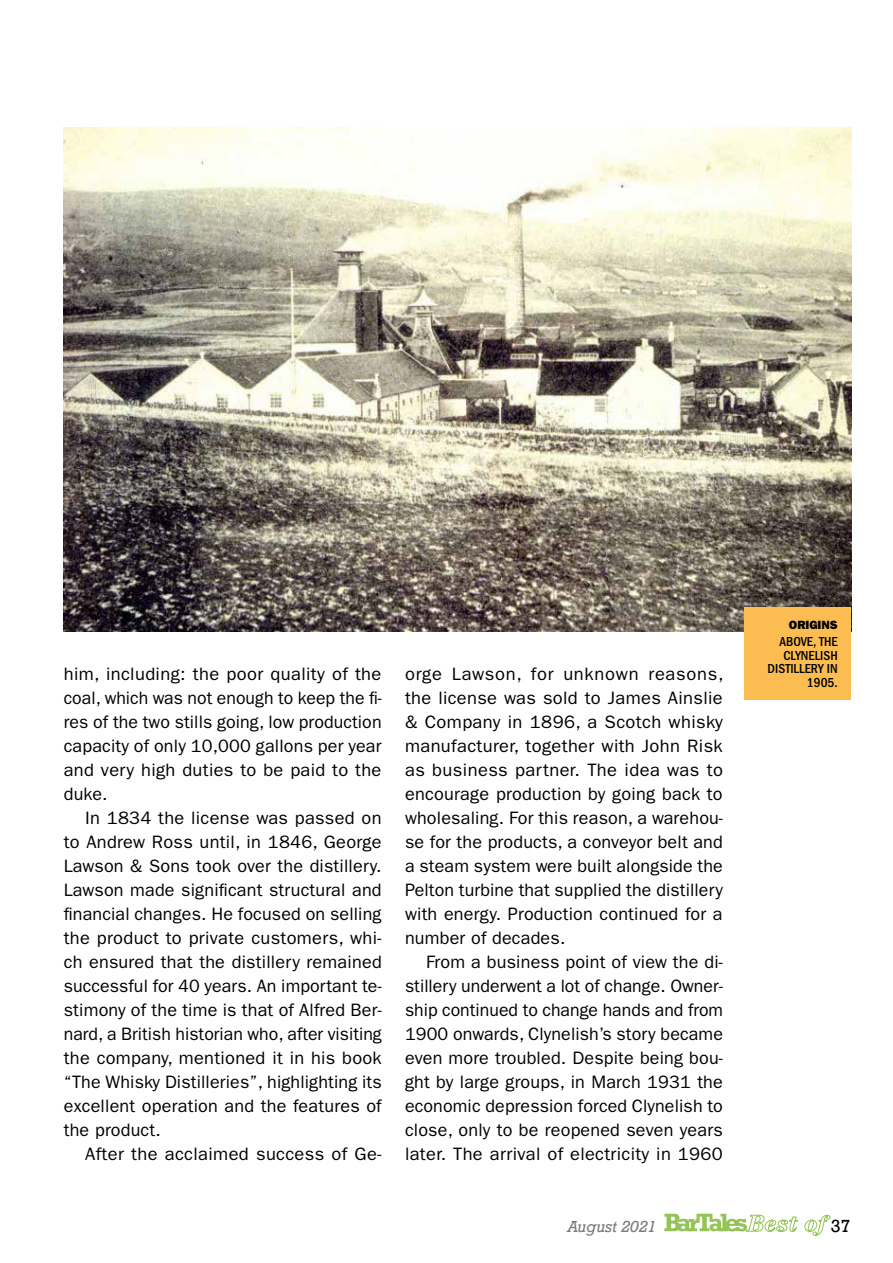
<style>
.page{position:relative;width:893px;height:1263px;background:#fff}
.page>*{position:absolute;margin:0;border:0;box-sizing:border-box;transform-origin:0 0}
.t1{font:18px/24px "ITC Franklin Gothic Std";letter-spacing:.01em;color:#000;text-align:justify}
.t2{font:18px "Rockwell";color:#000}
.t3{font:italic 15px "Rockwell";color:#7c7b7b}
.t4{font:500 condensed 13.5px/13.5px "ITC Franklin Gothic Std";color:#000;text-align:right}
.t5{font:12px "ITC Franklin Gothic Std Hvy";color:#000}
</style>
<div class="page">
<img style="left:64px;top:128px;width:787px;height:504px">
<div style="left:744px;top:608px;width:106px;height:92px;background:#fbbd51"></div>
<svg style="left:664px;top:1214px;width:166px;height:22px"></svg>
<p class="t1" style="left:64px;top:662px;width:319px">him, including: the poor quality of the coal, which was not enough to keep the fi&shy;res of the two stills going, low production capacity of only 10,000 gallons per year and very high duties to be paid to the duke.</p>
<p class="t1" style="left:64px;top:806px;width:320px;text-indent:21px">In 1834 the license was passed on to Andrew Ross until, in 1846, George Lawson &amp; Sons took over the distillery.<br>Lawson made significant structural and financial changes. He focused on selling the product to private customers, whi&shy;ch ensured that the distillery remained successful for 40 years. An important te&shy;stimony of the time is that of Alfred Ber&shy;nard, a British historian who, after visiting the company, mentioned it in his book “The Whisky Distilleries”, highlighting its excellent operation and the features of the product.</p>
<p class="t1" style="left:85px;top:1142px;width:298px">After the acclaimed success of Ge-</p>
<p class="t1" style="left:405px;top:662px;width:320px">orge Lawson, for unknown reasons, the license was sold to James Ainslie &amp; Company in 1896, a Scotch whisky manufacturer, together with John Risk as business partner. The idea was to encourage production by going back to wholesaling. For this reason, a warehou&shy;se for the products, a conveyor belt and a steam system were built alongside the Pelton turbine that supplied the distillery with energy. Production continued for a number of decades.</p>
<p class="t1" style="left:405px;top:950px;width:320px;text-indent:21px">From a business point of view the di&shy;stillery underwent a lot of change. Owner&shy;ship continued to change hands and from 1900 onwards, Clynelish’s story became even more troubled. Despite being bou&shy;ght by large groups, in March 1931 the economic depression forced Clynelish to close, only to be reopened seven years later. The arrival of electricity in 1960</p>
<p class="t5" style="left:789px;top:617px;width:50px">ORIGINS</p>
<p class="t4" style="left:768px;top:635px;width:72px">ABOVE, THE<br>CLYNELISH<br>DISTILLERY IN<br>1905.</p>
<p class="t3" style="left:567px;top:1217px;width:90px">August 2021</p>
<p class="t2" style="left:831px;top:1215px;width:21px">37</p>
</div>
